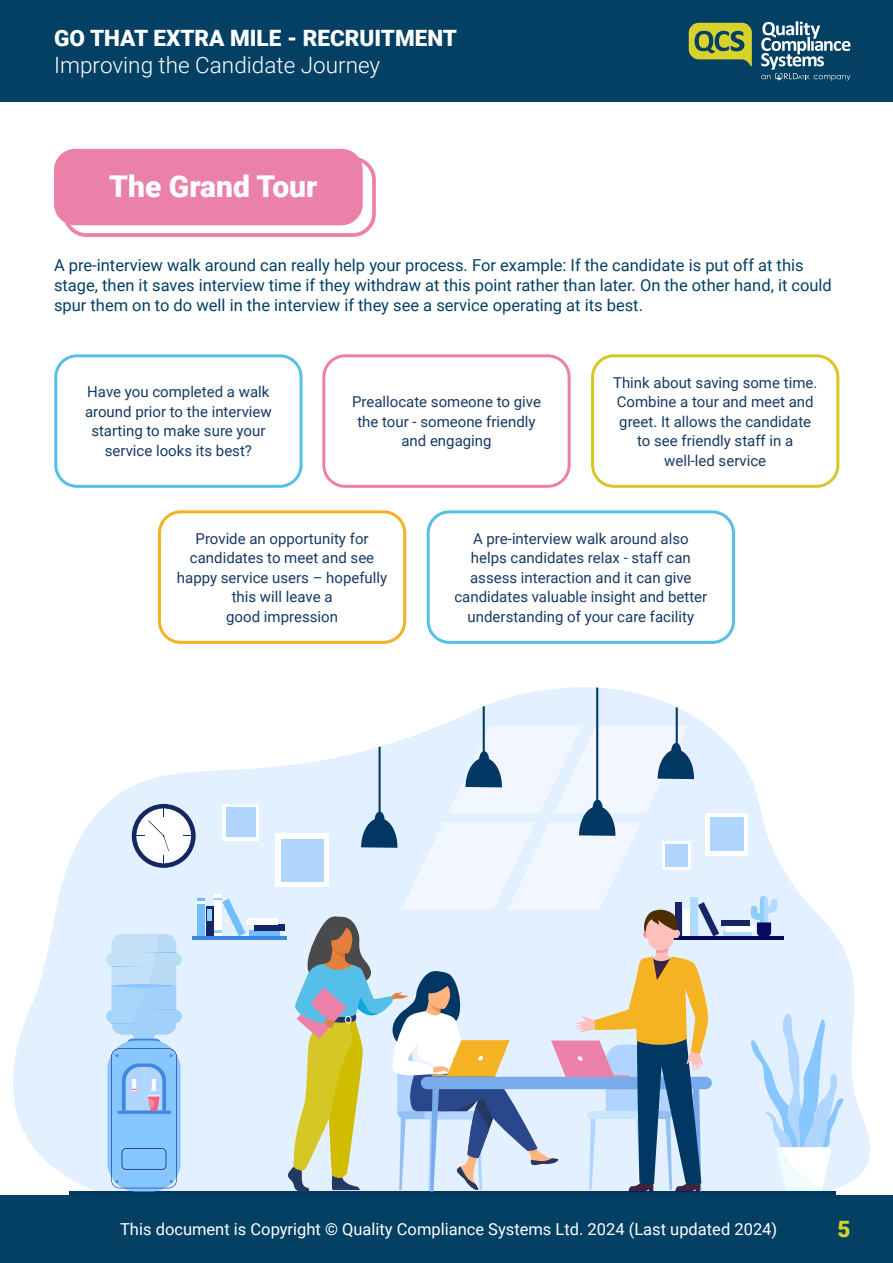
<style>
.page{position:relative;width:893px;height:1263px;background:#fff}
.page>*{position:absolute;margin:0;border:0;box-sizing:border-box;transform-origin:0 0}
.t1{font:900 30px "Roboto";color:#fff}
.t2{font:300 22.5px "Roboto";color:#fff}
.t3{font:900 22.5px "Roboto";color:#fff}
.t4{font:900 22.5px "Roboto";color:#d7d32c}
.Checklist_-_Body_Text{font:16.5px/20.2px "Roboto";color:#034064}
.t5{font:16.5px "Roboto";color:#fff}
.t6{font:15px/19.5px "Roboto";color:#163963;text-align:center}
</style>
<div class="page">
<div style="left:0;top:0;width:893px;height:102px;background:#034064"></div>
<svg style="left:689px;top:23px;width:63px;height:44px"></svg>
<svg style="left:761px;top:21px;width:89px;height:60px"></svg>
<div style="left:0;top:1195px;width:893px;height:68px;background:#034064"></div>
<svg style="left:13px;top:735px;width:857px;height:456px;fill:#e3f0ff"></svg>
<svg style="left:751px;top:1013px;width:93px;height:178px"></svg>
<hr style="left:69px;top:1191px;width:767px;height:4px;background:#003863">
<svg style="left:106px;top:934px;width:76px;height:106px"></svg>
<div style="left:127px;top:1038px;width:34px;height:14px;background:#4087e3;border-radius:5px"></div>
<div style="left:107px;top:1040px;width:74px;height:151px;background:#87c7ff;border-radius:29px"></div>
<svg style="left:111px;top:1048px;width:66px;height:140px"></svg>
<div style="left:723px;top:931px;width:28px;height:6px;background:#b0dbff"></div>
<div style="left:727px;top:926px;width:28px;height:5px;background:#fff"></div>
<div style="left:721px;top:920px;width:28px;height:6px;background:#142666"></div>
<svg style="left:751px;top:896px;width:26px;height:40px"></svg>
<hr style="left:670px;top:936px;width:113px;height:4px;background:#08085c">
<svg style="left:132px;top:804px;width:64px;height:64px"></svg>
<svg style="left:134px;top:807px;width:59px;height:58px"></svg>
<div style="left:206px;top:906px;width:8px;height:31px;background:#142666"></div>
<div style="left:250px;top:930px;width:30px;height:6px;background:#70bffc"></div>
<div style="left:254px;top:924px;width:30px;height:6px;background:#142666"></div>
<div style="left:247px;top:918px;width:31px;height:6px;background:#fff"></div>
<div style="left:215px;top:894px;width:7px;height:42px;background:#fff"></div>
<div style="left:198px;top:898px;width:7px;height:38px;background:#70bffc"></div>
<hr style="left:192px;top:936px;width:95px;height:4px;background:#4087e3">
<svg style="left:198px;top:901px;width:7px;height:3px"></svg>
<hr style="left:208px;top:909px;width:4px;height:11px;background:#96cff7">
<svg style="left:215px;top:898px;width:30px;height:38px"></svg>
<div style="left:276px;top:834px;width:53px;height:53px;background:#fff"></div>
<div style="left:281px;top:839px;width:43px;height:43px;background:#b0d6ff"></div>
<div style="left:706px;top:813px;width:42px;height:42px;background:#fff"></div>
<div style="left:710px;top:817px;width:34px;height:34px;background:#b0d6ff"></div>
<svg style="left:222px;top:804px;width:37px;height:36px"></svg>
<div style="left:226px;top:807px;width:29px;height:29px;background:#b0d6ff"></div>
<svg style="left:287px;top:687px;width:432px;height:505px"></svg>
<div style="left:54px;top:354px;width:249px;height:134px;border:3px solid #54c0e8;border-radius:21px"></div>
<div style="left:322px;top:354px;width:249px;height:134px;border:3px solid #eb80a8;border-radius:21px"></div>
<div style="left:591px;top:354px;width:248px;height:134px;border:3px solid #d7c724;border-radius:21px"></div>
<div style="left:158px;top:510px;width:248px;height:134px;border:3px solid #f4b223;border-radius:21px"></div>
<div style="left:427px;top:510px;width:308px;height:134px;border:3px solid #54c0e8;border-radius:21px"></div>
<div style="left:63px;top:157px;width:313px;height:80px;border:4px solid #eb80a8;border-radius:21px"></div>
<div style="left:54px;top:149px;width:309px;height:76px;background:#eb80a8;border-radius:21px"></div>
<h2 class="t3" style="left:54px;top:22px;width:404px">GO THAT EXTRA MILE - RECRUITMENT</h2>
<h2 class="t2" style="left:54px;top:49px;width:327px">Improving the Candidate Journey</h2>
<p class="t1" style="left:109px;top:165px;width:210px">The Grand Tour</p>
<p class="Checklist_-_Body_Text" style="left:54px;top:254px;width:779px">A pre-interview walk around can really help your process. For example: If the candidate is put off at this stage, then it saves interview time if they withdraw at this point rather than later. On the other hand, it could spur them on to do well in the interview if they see a service operating at its best.</p>
<p class="t6" style="left:85px;top:382px;width:188px">Have you completed a walk around prior to the interview starting to make sure your service looks its best?</p>
<p class="t6" style="left:352px;top:392px;width:190px">Preallocate someone to give the tour - someone friendly and engaging</p>
<p class="t6" style="left:613px;top:372px;width:206px">Think about saving some time.<br>Combine a tour and meet and greet. It allows the candidate to see friendly staff in a</p>
<p class="t6" style="left:664px;top:450px;width:103px">well-led service</p>
<p class="t6" style="left:177px;top:528px;width:212px">Provide an opportunity for candidates to meet and see happy service users – hopefully this will leave a<br>good impression</p>
<p class="t6" style="left:454px;top:528px;width:254px">A pre-interview walk around also helps candidates relax - staff can assess interaction and it can give candidates valuable insight and better understanding of your care facility</p>
<p class="t5" style="left:120px;top:1218px;width:659px">This document is Copyright © Quality Compliance Systems Ltd. 2024 (Last updated 2024)</p>
<h2 class="t4" style="left:837px;top:1213px;width:15px">5</h2>
</div>
